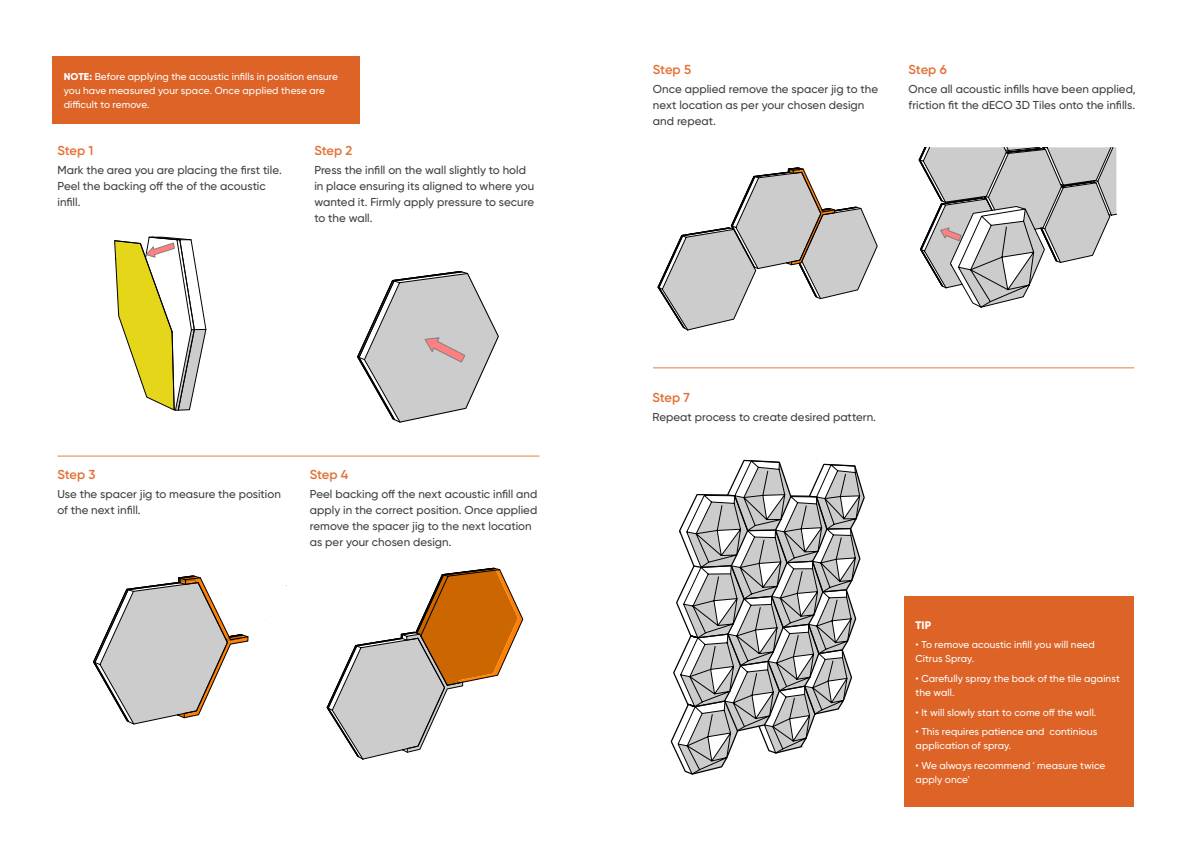
<style>
.page{position:relative;width:1191px;height:842px;background:#fff}
.page>*{position:absolute;margin:0;border:0;box-sizing:border-box;transform-origin:0 0}
.Subheads_13pt{font:600 13px "Gilroy";letter-spacing:-.015em;color:#e17135}
.Body_Copy_11_5pt{font:500 11.5px/16px "Gilroy";letter-spacing:.005em;color:#3e3e3f}
.Body_Copy_11_5pt-2{font:800 11px "Gilroy";color:#fff}
.Body_Copy_11_5pt-3{font:500 10px/14px "Gilroy";letter-spacing:.01em;color:#fff}
.s1{font-weight:800}
</style>
<div class="page">
<hr style="left:57px;top:455px;width:482px;height:2px;background:#edaa80">
<hr style="left:653px;top:367px;width:481px;height:2px;background:#edaa80">
<svg style="left:114px;top:236px;width:93px;height:175px"></svg>
<div style="left:52px;top:57px;width:308px;height:67px;background:#dd6327"></div>
<svg style="left:357px;top:271px;width:142px;height:152px"></svg>
<svg style="left:93px;top:575px;width:156px;height:150px"></svg>
<svg style="left:326px;top:567px;width:198px;height:193px"></svg>
<svg style="left:657px;top:167px;width:221px;height:164px"></svg>
<svg style="left:918px;top:147px;width:198px;height:161px"></svg>
<div style="left:904px;top:596px;width:230px;height:211px;background:#dd6327"></div>
<svg style="left:670px;top:459px;width:195px;height:316px"></svg>
<p class="Body_Copy_11_5pt-3" style="left:64px;top:70px;width:276px"><span class="s1">NOTE:</span> Before applying the acoustic infills in position ensure you have measured your space. Once applied these are difficult to remove.</p>
<p class="Subheads_13pt" style="left:314px;top:142px;width:39px">Step 2</p>
<p class="Body_Copy_11_5pt" style="left:314px;top:162px;width:221px">Press the infill on the wall slightly to hold in place ensuring its aligned to where you wanted it. Firmly apply pressure to secure to the wall.</p>
<p class="Subheads_13pt" style="left:57px;top:142px;width:37px">Step 1</p>
<p class="Body_Copy_11_5pt" style="left:57px;top:162px;width:226px">Mark the area you are placing the first tile.<br>Peel the backing off the of the acoustic infill.</p>
<p class="Subheads_13pt" style="left:57px;top:466px;width:40px">Step 3</p>
<p class="Body_Copy_11_5pt" style="left:57px;top:486px;width:225px">Use the spacer jig to measure the position of the next infill.</p>
<p class="Subheads_13pt" style="left:310px;top:466px;width:40px">Step 4</p>
<p class="Body_Copy_11_5pt" style="left:310px;top:486px;width:229px">Peel backing off the next acoustic infill and apply in the correct position. Once applied remove the spacer jig to the next location as per your chosen design.</p>
<p class="Subheads_13pt" style="left:653px;top:61px;width:40px">Step 5</p>
<p class="Body_Copy_11_5pt" style="left:653px;top:81px;width:227px">Once applied remove the spacer jig to the next location as per your chosen design and repeat.</p>
<p class="Subheads_13pt" style="left:908px;top:61px;width:40px">Step 6</p>
<p class="Body_Copy_11_5pt" style="left:908px;top:81px;width:229px">Once all acoustic infills have been applied, friction fit the dECO 3D Tiles onto the infills.</p>
<p class="Subheads_13pt" style="left:652px;top:390px;width:39px">Step 7</p>
<p class="Body_Copy_11_5pt" style="left:652px;top:409px;width:225px">Repeat process to create desired pattern.</p>
<p class="Body_Copy_11_5pt-2" style="left:915px;top:618px;width:17px">TIP</p>
<p class="Body_Copy_11_5pt-3" style="left:915px;top:638px;width:181px">• To remove acoustic infill you will need<br>Citrus Spray.</p>
<p class="Body_Copy_11_5pt-3" style="left:915px;top:671px;width:206px">• Carefully spray the back of the tile against the wall.</p>
<p class="Body_Copy_11_5pt-3" style="left:915px;top:705px;width:182px">• It will slowly start to come off the wall.</p>
<p class="Body_Copy_11_5pt-3" style="left:915px;top:725px;width:183px">• This requires patience and continious application of spray.</p>
<p class="Body_Copy_11_5pt-3" style="left:915px;top:758px;width:191px">• We always recommend ' measure twice apply once'</p>
</div>
